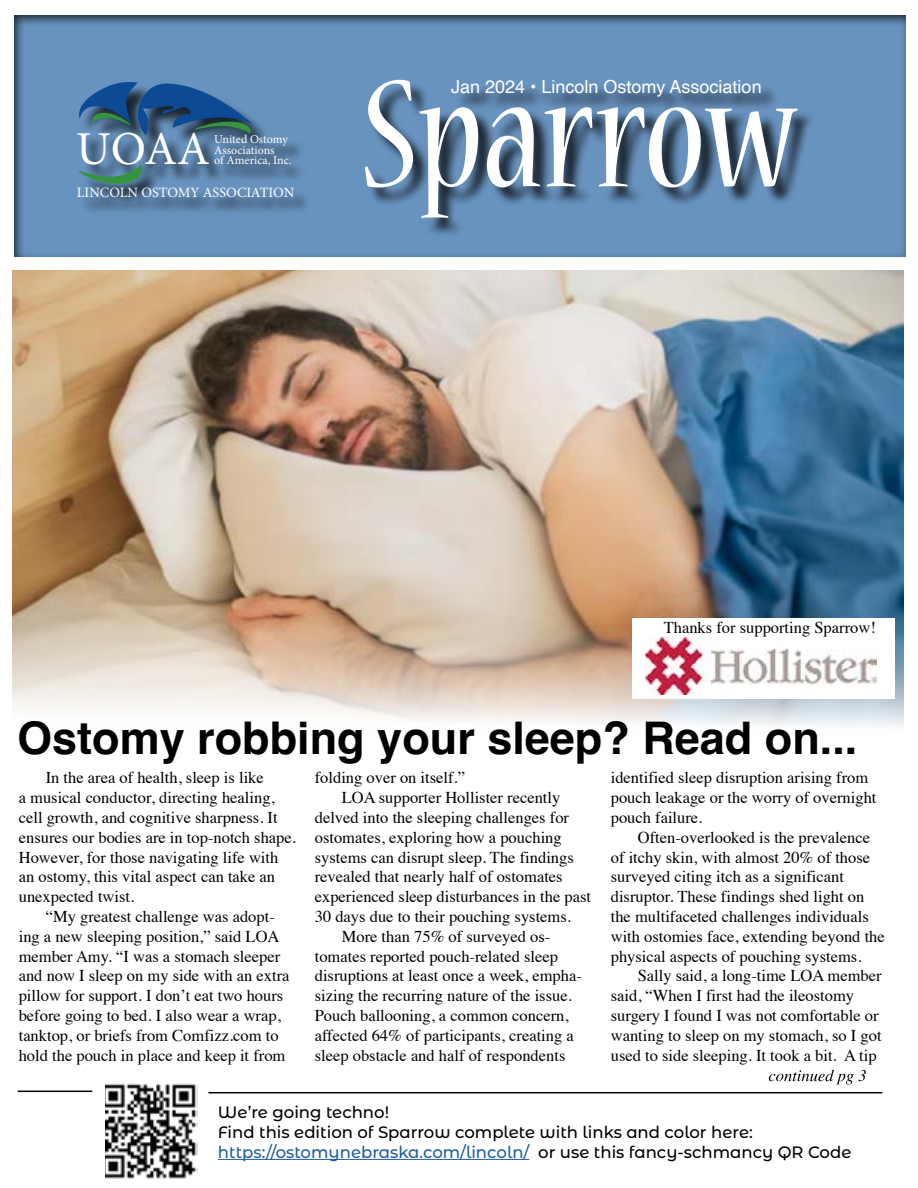
<style>
.page{position:relative;width:918px;height:1188px;background:#fff}
.page>*{position:absolute;margin:0;border:0;box-sizing:border-box;transform-origin:0 0}
.t1{font:47.25px "Minion Pro";color:#fff}
.t2{font:700 45px "Helvetica";color:#000}
.t3{font:18px "Helvetica";color:#fff}
.t4{font:16.5px/19.8px "Times";color:#000}
.t5{font:500 16.5px/19.8px "Montserrat Alternates";color:#000}
.t6{font:14.25px "Minion Pro";color:#fff}
.t7{font:12px/10.5px "Minion Pro";letter-spacing:-.005em;color:#fff}
.s1{color:#215e9e}
</style>
<div class="page">
<div style="left:2px;top:4px;width:916px;height:252px;background:#000;opacity:.75"></div>
<div style="left:80px;top:85px;width:232px;height:130px;background:#000;opacity:.75"></div>
<svg style="left:76px;top:165px;width:66px;height:19px"></svg>
<svg style="left:72px;top:79px;width:181px;height:57px;background:#396792"></svg>
<div style="left:368px;top:82px;width:448px;height:155px;background:#000;opacity:.75"></div>
<svg style="left:365px;top:80px;width:433px;height:138px"></svg>
<div style="left:455px;top:82px;width:324px;height:33px;background:#000;opacity:.75"></div>
<svg style="left:769px;top:1070px;width:97px;height:14px"></svg>
<hr style="left:218px;top:1159px;width:311px;height:1px;background:#215e9e">
<hr style="left:208px;top:1092px;width:674px;height:1px;background:#000">
<hr style="left:18px;top:1091px;width:74px;height:1px;background:#000">
<img style="left:13px;top:270px;width:891px;height:457px">
<div style="left:632px;top:618px;width:263px;height:81px;background:#fff"></div>
<img style="left:646px;top:637px;width:231px;height:58px">
<img style="left:106px;top:1083px;width:91px;height:96px">
<h1 class="t1" style="left:76px;top:118px;width:135px">UOAA</h1>
<p class="t7" style="left:214px;top:134px;width:79px">United Ostomy<br>Associations<br>of America, Inc.</p>
<p class="t6" style="left:77px;top:183px;width:219px">LINCOLN OSTOMY ASSOCIATION</p>
<p class="t3" style="left:451px;top:73px;width:312px">Jan 2024 • Lincoln Ostomy Association</p>
<p class="t4" style="left:664px;top:617px;width:214px">Thanks for supporting Sparrow!</p>
<h2 class="t2" style="left:17px;top:710px;width:842px">Ostomy robbing your sleep? Read on...</h2>
<p class="t4" style="left:19px;top:766px;width:279px;text-indent:27px">In the area of health, sleep is like<br>a musical conductor, directing healing, cell growth, and cognitive sharpness. It ensures our bodies are in top-notch shape.<br>However, for those navigating life with an ostomy, this vital aspect can take an unexpected twist.</p>
<p class="t4" style="left:19px;top:905px;width:272px;text-indent:27px">“My greatest challenge was adopt&shy;ing a new sleeping position,” said LOA member Amy. “I was a stomach sleeper and now I sleep on my side with an extra pillow for support. I don’t eat two hours before going to bed. I also wear a wrap, tanktop, or briefs from Comfizz.com to hold the pouch in place and keep it from</p>
<p class="t4" style="left:315px;top:766px;width:152px">folding over on itself.”</p>
<p class="t4" style="left:342px;top:786px;width:220px">LOA supporter Hollister recently</p>
<p class="t4" style="left:315px;top:806px;width:256px">delved into the sleeping challenges for</p>
<p class="t4" style="left:315px;top:826px;width:249px">ostomates, exploring how a pouching</p>
<p class="t4" style="left:315px;top:846px;width:261px">systems can disrupt sleep. The findings</p>
<p class="t4" style="left:315px;top:865px;width:249px">revealed that nearly half of ostomates</p>
<p class="t4" style="left:315px;top:885px;width:278px">experienced sleep disturbances in the past</p>
<p class="t4" style="left:315px;top:905px;width:258px">30 days due to their pouching systems.</p>
<p class="t4" style="left:342px;top:925px;width:210px">More than 75% of surveyed os-</p>
<p class="t4" style="left:315px;top:945px;width:245px">tomates reported pouch-related sleep</p>
<p class="t4" style="left:315px;top:964px;width:269px">disruptions at least once a week, empha-</p>
<p class="t4" style="left:315px;top:984px;width:259px">sizing the recurring nature of the issue.</p>
<p class="t4" style="left:315px;top:1004px;width:255px">Pouch ballooning, a common concern,</p>
<p class="t4" style="left:315px;top:1024px;width:261px">affected 64% of participants, creating a</p>
<p class="t4" style="left:315px;top:1044px;width:252px">sleep obstacle and half of respondents</p>
<p class="t4" style="left:611px;top:766px;width:267px">identified sleep disruption arising from pouch leakage or the worry of overnight pouch failure.</p>
<p class="t4" style="left:611px;top:826px;width:276px;text-indent:27px">Often-overlooked is the prevalence of itchy skin, with almost 20% of those surveyed citing itch as a significant disruptor. These findings shed light on the multifaceted challenges individuals with ostomies face, extending beyond the physical aspects of pouching systems.</p>
<p class="t4" style="left:611px;top:964px;width:272px;text-indent:27px">Sally said, a long-time LOA member said, “When I first had the ileostomy surgery I found I was not comfortable or wanting to sleep on my stomach, so I got used to side sleeping. It took a bit. A tip</p>
<p class="t5" style="left:218px;top:1102px;width:635px">We’re going techno!<br>Find this edition of Sparrow complete with links and color here: <span class="s1">https://ostomynebraska.com/lincoln/</span> or use this fancy-schmancy QR Code</p>
</div>
